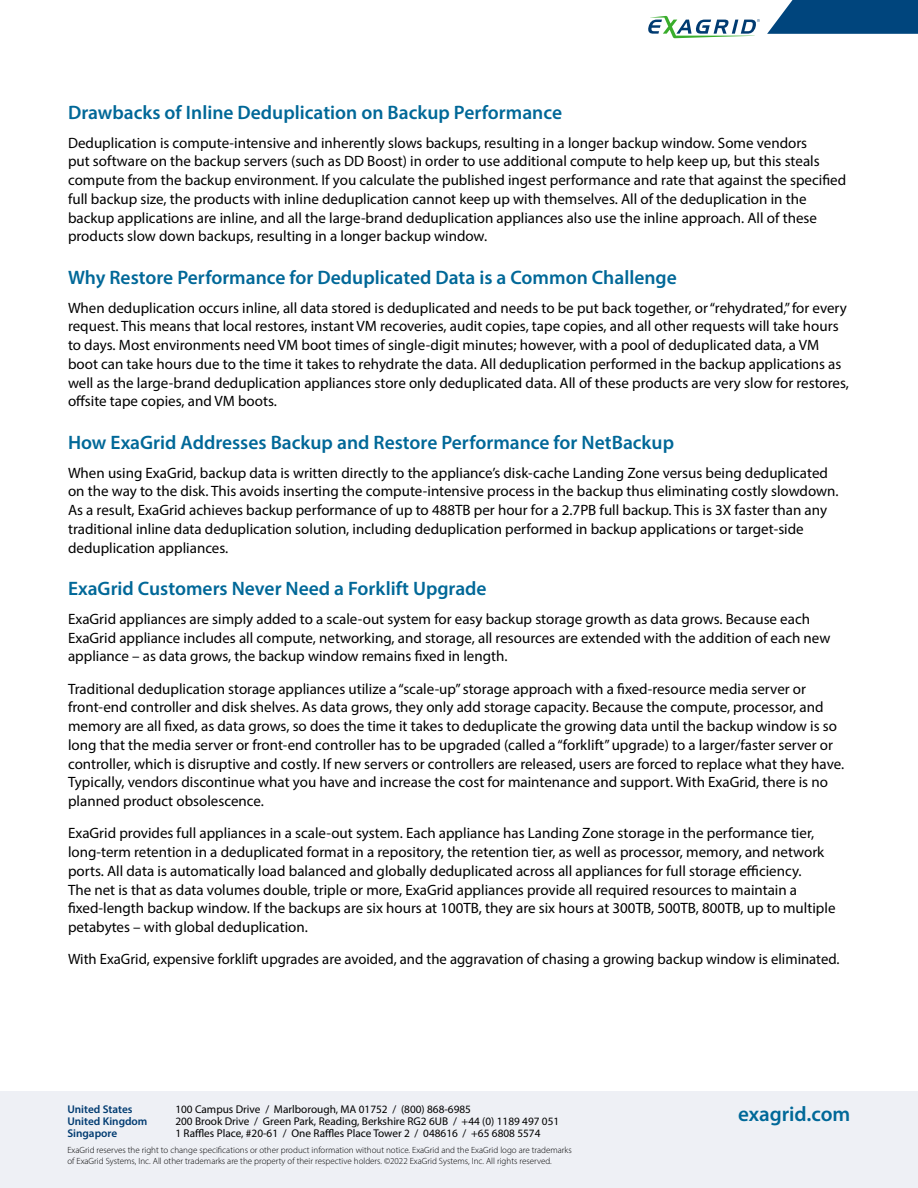
<style>
.page{position:relative;width:918px;height:1188px;background:#fff}
.page>*{position:absolute;margin:0;border:0;box-sizing:border-box;transform-origin:0 0}
.t1{font:600 21px "Myriad Pro";color:#006898}
.t2{font:600 19.5px "Myriad Pro";color:#006898}
.t3{font:15px/18.8px "Myriad Pro";color:#000}
.t4{font:11.25px "Myriad Pro";color:#000}
.t5{font:600 11.25px "Myriad Pro";color:#003b71}
.t6{font:300 9px/10.5px "Myriad Pro";color:#000}
</style>
<div class="page">
<svg style="left:648px;top:16px;width:112px;height:22px"></svg>
<svg style="left:767px;top:0;width:151px;height:34px;background:#165588"></svg>
<div style="left:0;top:1092px;width:918px;height:96px;background:#eef0f5"></div>
<h2 class="t2" style="left:68px;top:100px;width:496px">Drawbacks of Inline Deduplication on Backup Performance</h2>
<p class="t3" style="left:68px;top:133px;width:780px">Deduplication is compute-intensive and inherently slows backups, resulting in a longer backup window. Some vendors<br>put software on the backup servers (such as DD Boost) in order to use additional compute to help keep up, but this steals compute from the backup environment. If you calculate the published ingest performance and rate that against the specified full backup size, the products with inline deduplication cannot keep up with themselves. All of the deduplication in the backup applications are inline, and all the large-brand deduplication appliances also use the inline approach. All of these products slow down backups, resulting in a longer backup window.</p>
<h2 class="t2" style="left:68px;top:265px;width:610px">Why Restore Performance for Deduplicated Data is a Common Challenge</h2>
<p class="t3" style="left:68px;top:298px;width:782px">When deduplication occurs inline, all data stored is deduplicated and needs to be put back together, or “rehydrated,” for every request. This means that local restores, instant VM recoveries, audit copies, tape copies, and all other requests will take hours to days. Most environments need VM boot times of single-digit minutes; however, with a pool of deduplicated data, a VM boot can take hours due to the time it takes to rehydrate the data. All deduplication performed in the backup applications as well as the large-brand deduplication appliances store only deduplicated data. All of these products are very slow for restores, offsite tape copies, and VM boots.</p>
<h2 class="t2" style="left:68px;top:430px;width:608px">How ExaGrid Addresses Backup and Restore Performance for NetBackup</h2>
<p class="t3" style="left:68px;top:463px;width:772px">When using ExaGrid, backup data is written directly to the appliance’s disk-cache Landing Zone versus being deduplicated on the way to the disk. This avoids inserting the compute-intensive process in the backup thus eliminating costly slowdown.<br>As a result, ExaGrid achieves backup performance of up to 488TB per hour for a 2.7PB full backup. This is 3X faster than any traditional inline data deduplication solution, including deduplication performed in backup applications or target-side deduplication appliances.</p>
<h2 class="t2" style="left:68px;top:576px;width:420px">ExaGrid Customers Never Need a Forklift Upgrade</h2>
<p class="t3" style="left:68px;top:609px;width:764px">ExaGrid appliances are simply added to a scale-out system for easy backup storage growth as data grows. Because each<br>ExaGrid appliance includes all compute, networking, and storage, all resources are extended with the addition of each new appliance – as data grows, the backup window remains fixed in length.</p>
<p class="t3" style="left:68px;top:679px;width:778px">Traditional deduplication storage appliances utilize a “scale-up” storage approach with a fixed-resource media server or front-end controller and disk shelves. As data grows, they only add storage capacity. Because the compute, processor, and memory are all fixed, as data grows, so does the time it takes to deduplicate the growing data until the backup window is so long that the media server or front-end controller has to be upgraded (called a “forklift” upgrade) to a larger/faster server or controller, which is disruptive and costly. If new servers or controllers are released, users are forced to replace what they have.<br>Typically, vendors discontinue what you have and increase the cost for maintenance and support. With ExaGrid, there is no planned product obsolescence.</p>
<p class="t3" style="left:68px;top:824px;width:769px">ExaGrid provides full appliances in a scale-out system. Each appliance has Landing Zone storage in the performance tier, long-term retention in a deduplicated format in a repository, the retention tier, as well as processor, memory, and network ports. All data is automatically load balanced and globally deduplicated across all appliances for full storage efficiency.<br>The net is that as data volumes double, triple or more, ExaGrid appliances provide all required resources to maintain a fixed-length backup window. If the backups are six hours at 100TB, they are six hours at 300TB, 500TB, 800TB, up to multiple petabytes – with global deduplication.</p>
<p class="t3" style="left:68px;top:950px;width:773px">With ExaGrid, expensive forklift upgrades are avoided, and the aggravation of chasing a growing backup window is eliminated.</p>
<p class="t5" style="left:67px;top:1102px;width:67px">United States</p>
<p class="t4" style="left:175px;top:1103px;width:297px">100 Campus Drive / Marlborough, MA 01752 / (800) 868-6985</p>
<p class="t5" style="left:67px;top:1114px;width:82px">United Kingdom</p>
<p class="t4" style="left:175px;top:1115px;width:385px">200 Brook Drive / Green Park, Reading, Berkshire RG2 6UB / +44 (0) 1189 497 051</p>
<p class="t5" style="left:67px;top:1126px;width:51px">Singapore</p>
<p class="t4" style="left:175px;top:1127px;width:367px">1 Raffles Place, #20-61 / One Raffles Place Tower 2 / 048616 / +65 6808 5574</p>
<p class="t6" style="left:67px;top:1145px;width:506px">ExaGrid reserves the right to change specifications or other product information without notice. ExaGrid and the ExaGrid logo are trademarks of ExaGrid Systems, Inc. All other trademarks are the property of their respective holders. ©2022 ExaGrid Systems, Inc. All rights reserved.</p>
<h1 class="t1" style="left:738px;top:1100px;width:114px">exagrid.com</h1>
</div>
